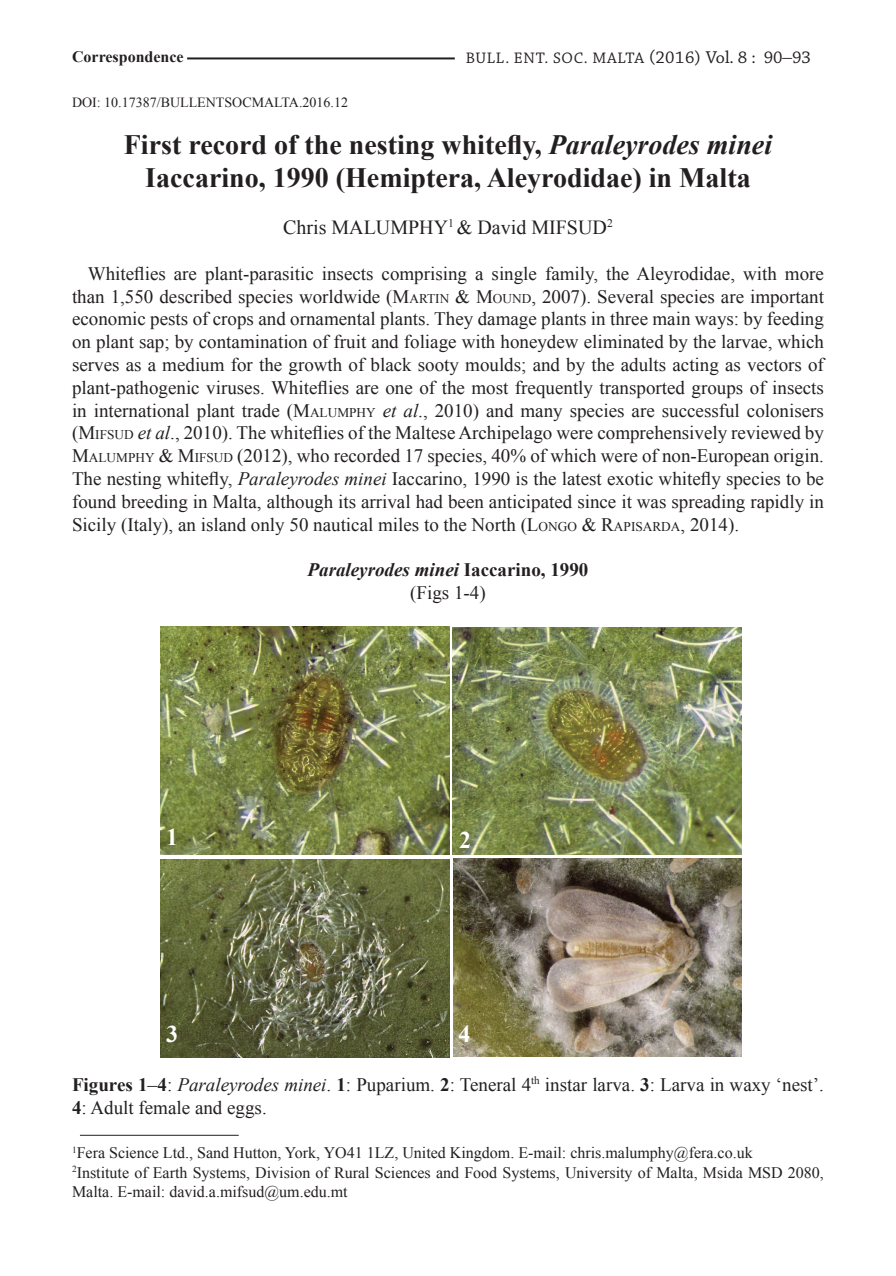
<style>
.page{position:relative;width:896px;height:1276px;background:#fff}
.page>*{position:absolute;margin:0;border:0;box-sizing:border-box;transform-origin:0 0}
.t1{font:700 28px/33.6px "Times New Roman";color:#231f20;text-align:center}
.t2{font:700 24px "Times New Roman";color:#fff}
.t3{font:20px "Times New Roman";color:#231f20}
.t4{font:19px/22.8px "Times New Roman";color:#231f20;text-align:justify}
.t5{font:19px/22.8px "Times New Roman";color:#231f20;scale:1.05 1}
.t6{font:italic 700 19px/22.8px "Times New Roman";color:#231f20;text-align:center}
.t7{font:16px/19.2px "Times New Roman";color:#231f20}
.t8{font:16px "Chaparral Pro";letter-spacing:.04em;color:#231f20}
.t9{font:700 16px "Times New Roman";color:#231f20}
.t10{font:14px "Times New Roman";color:#231f20}
.s1{font-size:18px}
.s2{font-family:"Times New Roman";font-size:19px}
.s3{font-style:italic}
.s4{font-style:inherit}
.s5{font-size:13.4px}
.s6{font-style:normal}
.s7{font-weight:400;font-style:normal}
.s8{font-weight:700}
</style>
<div class="page">
<img style="left:160px;top:859px;width:289px;height:198px">
<hr style="left:80px;top:1134px;width:159px;height:1px;background:#231f20">
<img style="left:160px;top:627px;width:289px;height:228px">
<img style="left:453px;top:627px;width:289px;height:227px">
<img style="left:453px;top:858px;width:289px;height:199px">
<hr style="left:187px;top:57px;width:268px;height:2px;background:#231f20">
<p class="t9" style="left:72px;top:46px;width:113px">Correspondence</p>
<p class="t8" style="left:466px;top:49px;width:347px">BULL. ENT. SOC. MALTA <span class="s1">(2016) VOL. 8 : 90</span><span class="s2">–</span><span class="s1">93</span></p>
<p class="t10" style="left:72px;top:93px;width:277px">DOI: 10.17387/BULLENTSOCMALTA.2016.12</p>
<h1 class="t1" style="left:124px;top:127px;width:650px">First record of the nesting whitefly, <span class="s3">Paraleyrodes minei<br></span>Iaccarino, 1990 (Hemiptera, Aleyrodidae) in Malta</h1>
<p class="t3" style="left:283px;top:214px;width:331px">Chris MALUMPHY<sup>1</sup> &amp; David MIFSUD<sup>2</sup></p>
<p class="t4" style="left:72px;top:262px;width:753px;text-indent:16px">Whiteflies are plant-parasitic insects comprising a single family, the Aleyrodidae, with more than 1,550 described species worldwide (<span class="s4">M</span><span class="s5">ARTIN</span> <span class="s4">&amp; M</span><span class="s5">OUND</span>, 2007). Several species are important economic pests of crops and ornamental plants. They damage plants in three main ways: by feeding on plant sap; by contamination of fruit and foliage with honeydew eliminated by the larvae, which serves as a medium for the growth of black sooty moulds; and by the adults acting as vectors of plant-pathogenic viruses. Whiteflies are one of the most frequently transported groups of insects in international plant trade (<span class="s4">M</span><span class="s5">ALUMPHY</span> <span class="s3">et al</span>., 2010) and many species are successful colonisers (<span class="s4">M</span><span class="s5">IFSUD</span> <span class="s3">et al</span>., 2010). The whiteflies of the Maltese Archipelago were comprehensively reviewed by <span class="s4">M</span><span class="s5">ALUMPHY</span> <span class="s4">&amp; M</span><span class="s5">IFSUD</span> (2012), who recorded 17 species, 40% of which were of non-European origin.<br>The nesting whitefly, <span class="s3">Paraleyrodes minei</span> Iaccarino, 1990 is the latest exotic whitefly species to be found breeding in Malta, although its arrival had been anticipated since it was spreading rapidly in Sicily (Italy), an island only 50 nautical miles to the North (<span class="s4">L</span><span class="s5">ONGO</span> <span class="s4">&amp; R</span><span class="s5">APISARDA</span>, 2014).</p>
<p class="t6" style="left:308px;top:558px;width:282px">Paraleyrodes minei <span class="s6">Iaccarino, 1990 </span><span class="s7">(Figs 1-4)</span></p>
<p class="t2" style="left:166px;top:820px;width:13px">1</p>
<p class="t2" style="left:459px;top:823px;width:13px">2</p>
<p class="t2" style="left:166px;top:1017px;width:13px">3</p>
<p class="t2" style="left:458px;top:1017px;width:13px">4</p>
<p class="t5" style="left:72px;top:1072px;width:717px"><span class="s8">Figures 1</span>–<span class="s8">4</span>: <span class="s3">Paraleyrodes minei</span>. <span class="s8">1</span>: Puparium. <span class="s8">2</span>: Teneral 4<sup>th</sup> instar larva. <span class="s8">3</span>: Larva in waxy ‘nest’.<br><span class="s8">4</span>: Adult female and eggs.</p>
<p class="t7" style="left:72px;top:1143px;width:753px"><sup>1</sup>Fera Science Ltd., Sand Hutton, York, YO41 1LZ, United Kingdom. E-mail: chris.malumphy@fera.co.uk<br><sup>2</sup>Institute of Earth Systems, Division of Rural Sciences and Food Systems, University of Malta, Msida MSD 2080,<br>Malta. E-mail: david.a.mifsud@um.edu.mt</p>
</div>
